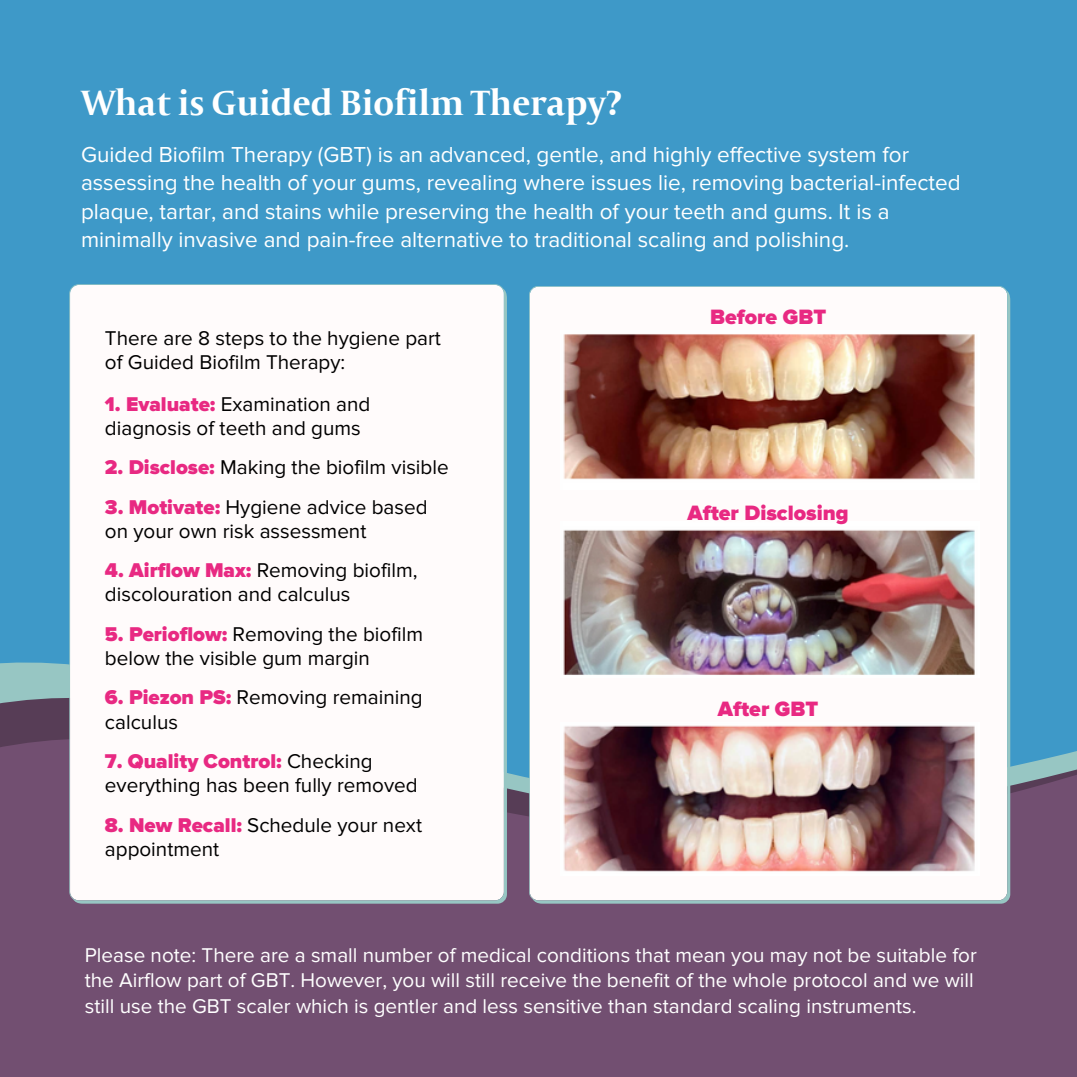
<style>
.page{position:relative;width:1077px;height:1077px;background:#3e99c8}
.page>*{position:absolute;margin:0;border:0;box-sizing:border-box;transform-origin:0 0}
.t1{font:700 37px "Capitolium W01 2";color:#fff}
.t2{font:22.4px/28.4px "Proxima Nova";color:#fff}
.t3{font:900 21.6px "Proxima Nova";color:#e82982}
.t4{font:20.6px/24.2px "Proxima Nova";color:#000}
.t5{font:20.6px/25.8px "Proxima Nova";color:#fff}
.s1{font-weight:900;color:#e82982}
</style>
<div class="page">
<div style="left:0;top:933px;width:1077px;height:144px;background:#724f71"></div>
<svg style="left:0;top:710px;width:1077px;height:223px;background:#6d5678"></svg>
<div style="left:69px;top:284px;width:438px;height:620px;background:#fffbfb"></div>
<div style="left:529px;top:286px;width:481px;height:618px;background:#fffbfb"></div>
<img style="left:561px;top:522px;width:418px;height:156px">
<img style="left:561px;top:331px;width:418px;height:159px">
<img style="left:561px;top:723px;width:418px;height:152px">
<p class="t1" style="left:81px;top:88px;width:543px">What is Guided Biofilm Therapy?</p>
<p class="t2" style="left:81px;top:141px;width:881px">Guided Biofilm Therapy (GBT) is an advanced, gentle, and highly effective system for assessing the health of your gums, revealing where issues lie, removing bacterial-infected plaque, tartar, and stains while preserving the health of your teeth and gums. It is a minimally invasive and pain-free alternative to traditional scaling and polishing.</p>
<p class="t4" style="left:105px;top:326px;width:337px">There are 8 steps to the hygiene part of Guided Biofilm Therapy:</p>
<p class="t4" style="left:105px;top:392px;width:267px"><span class="s1">1. Evaluate:</span> Examination and diagnosis of teeth and gums</p>
<p class="t4" style="left:105px;top:456px;width:345px"><span class="s1">2. Disclose:</span> Making the biofilm visible</p>
<p class="t4" style="left:105px;top:495px;width:324px"><span class="s1">3. Motivate:</span> Hygiene advice based on your own risk assessment</p>
<p class="t4" style="left:105px;top:559px;width:314px"><span class="s1">4. Airflow Max:</span> Removing biofilm, discolouration and calculus</p>
<p class="t4" style="left:105px;top:622px;width:320px"><span class="s1">5. Perioflow:</span> Removing the biofilm below the visible gum margin</p>
<p class="t4" style="left:105px;top:686px;width:319px"><span class="s1">6. Piezon PS:</span> Removing remaining calculus</p>
<p class="t4" style="left:105px;top:750px;width:314px"><span class="s1">7. Quality Control:</span> Checking everything has been fully removed</p>
<h2 class="t4" style="left:105px;top:813px;width:319px"><span class="s1">8. New Recall:</span> Schedule your next appointment</h2>
<h2 class="t3" style="left:710px;top:304px;width:118px">Before GBT</h2>
<p class="t3" style="left:687px;top:500px;width:163px">After Disclosing</p>
<p class="t3" style="left:718px;top:696px;width:102px">After GBT</p>
<p class="t5" style="left:85px;top:942px;width:894px">Please note: There are a small number of medical conditions that mean you may not be suitable for the Airflow part of GBT. However, you will still receive the benefit of the whole protocol and we will still use the GBT scaler which is gentler and less sensitive than standard scaling instruments.</p>
</div>
